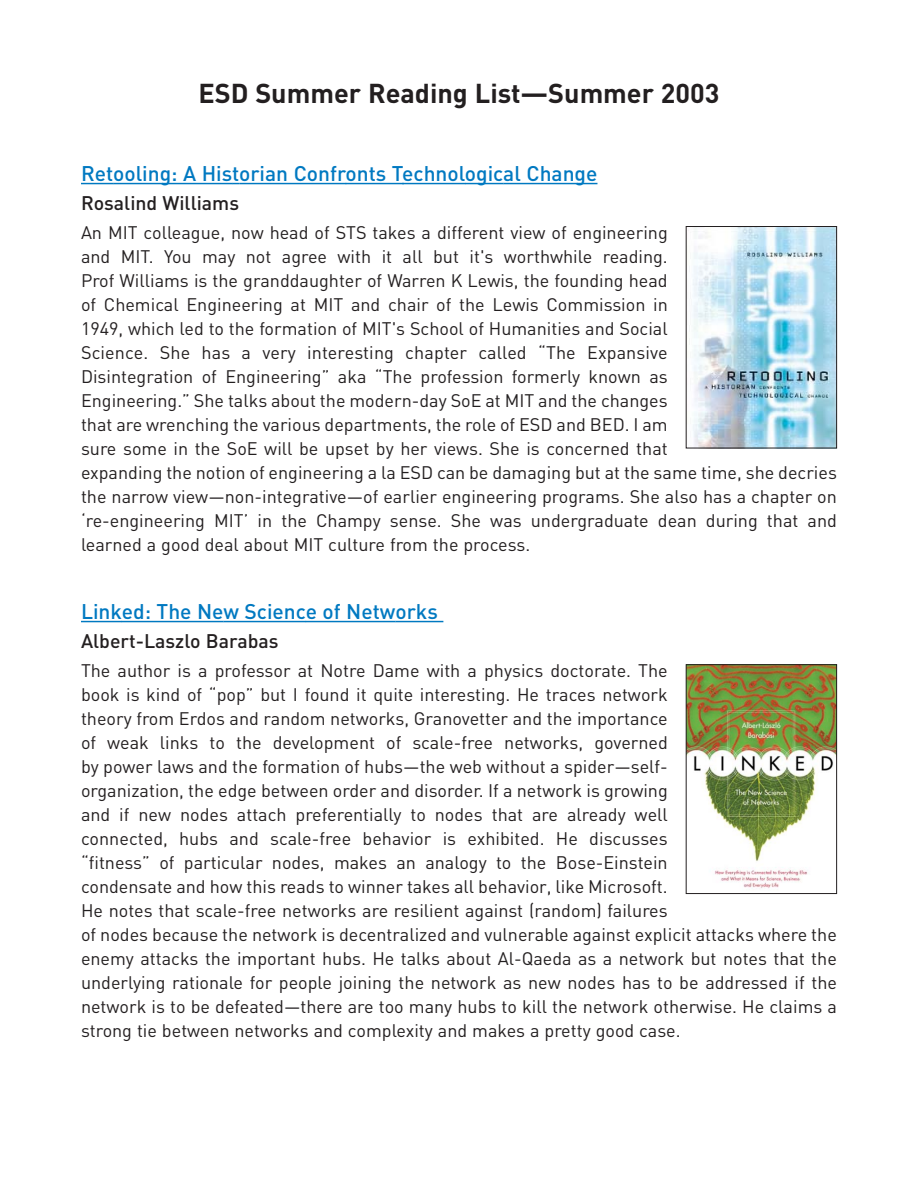
<style>
.page{position:relative;width:918px;height:1188px;background:#fff}
.page>*{position:absolute;margin:0;border:0;box-sizing:border-box;transform-origin:0 0}
.t1{font:700 27px "DIN";color:#231f20}
.t2{font:500 21px "DIN";color:#0079c1}
.t3{font:500 19.5px "DIN";color:#231f20}
.t4{font:18px/24px "DIN";color:#231f20}
</style>
<div class="page">
<hr style="left:81px;top:183px;width:32px;height:1px;background:#0079c1">
<hr style="left:113px;top:183px;width:119px;height:1px;background:#0079c1">
<hr style="left:239px;top:183px;width:107px;height:1px;background:#0079c1">
<hr style="left:346px;top:183px;width:58px;height:1px;background:#0079c1">
<hr style="left:402px;top:183px;width:63px;height:1px;background:#0079c1">
<hr style="left:465px;top:183px;width:38px;height:1px;background:#0079c1">
<hr style="left:503px;top:183px;width:94px;height:1px;background:#0079c1">
<hr style="left:81px;top:621px;width:41px;height:1px;background:#0079c1">
<hr style="left:122px;top:621px;width:102px;height:1px;background:#0079c1">
<hr style="left:223px;top:621px;width:83px;height:1px;background:#0079c1">
<hr style="left:306px;top:621px;width:90px;height:1px;background:#0079c1">
<hr style="left:395px;top:621px;width:48px;height:1px;background:#0079c1">
<img style="left:688px;top:228px;width:147px;height:218px">
<div style="left:686px;top:226px;width:151px;height:222px;border:1px solid #231f20"></div>
<img style="left:688px;top:666px;width:147px;height:223px">
<div style="left:686px;top:664px;width:151px;height:230px;border:1px solid #231f20"></div>
<h1 class="t1" style="left:198px;top:83px;width:523px">ESD Summer Reading List—Summer 2003</h1>
<p class="t2" style="left:81px;top:166px;width:518px">Retooling: A Historian Confronts Technological Change</p>
<p class="t3" style="left:81px;top:196px;width:160px">Rosalind Williams</p>
<p class="t4" style="left:81px;top:223px;width:757px">An MIT colleague, now head of STS takes a different view of engineering<br>and MIT. You may not agree with it all but it's worthwhile reading.<br>Prof Williams is the granddaughter of Warren K Lewis, the founding head<br>of Chemical Engineering at MIT and chair of the Lewis Commission in<br>1949, which led to the formation of MIT's School of Humanities and Social<br>Science. She has a very interesting chapter called “The Expansive<br>Disintegration of Engineering” aka “The profession formerly known as<br>Engineering.” She talks about the modern-day SoE at MIT and the changes<br>that are wrenching the various departments, the role of ESD and BED. I am<br>sure some in the SoE will be upset by her views. She is concerned that<br>expanding the notion of engineering a la ESD can be damaging but at the same time, she decries the narrow view—non-integrative—of earlier engineering programs. She also has a chapter on ‘re-engineering MIT’ in the Champy sense. She was undergraduate dean during that and learned a good deal about MIT culture from the process.</p>
<p class="t2" style="left:81px;top:604px;width:358px">Linked: The New Science of Networks</p>
<p class="t3" style="left:81px;top:634px;width:199px">Albert-Laszlo Barabas</p>
<p class="t4" style="left:81px;top:661px;width:758px">The author is a professor at Notre Dame with a physics doctorate. The<br>book is kind of “pop” but I found it quite interesting. He traces network<br>theory from Erdos and random networks, Granovetter and the importance<br>of weak links to the development of scale-free networks, governed<br>by power laws and the formation of hubs—the web without a spider—self-<br>organization, the edge between order and disorder. If a network is growing<br>and if new nodes attach preferentially to nodes that are already well<br>connected, hubs and scale-free behavior is exhibited. He discusses<br>“fitness” of particular nodes, makes an analogy to the Bose-Einstein<br>condensate and how this reads to winner takes all behavior, like Microsoft.<br>He notes that scale-free networks are resilient against (random) failures<br>of nodes because the network is decentralized and vulnerable against explicit attacks where the enemy attacks the important hubs. He talks about Al-Qaeda as a network but notes that the underlying rationale for people joining the network as new nodes has to be addressed if the network is to be defeated—there are too many hubs to kill the network otherwise. He claims a strong tie between networks and complexity and makes a pretty good case.</p>
</div>
